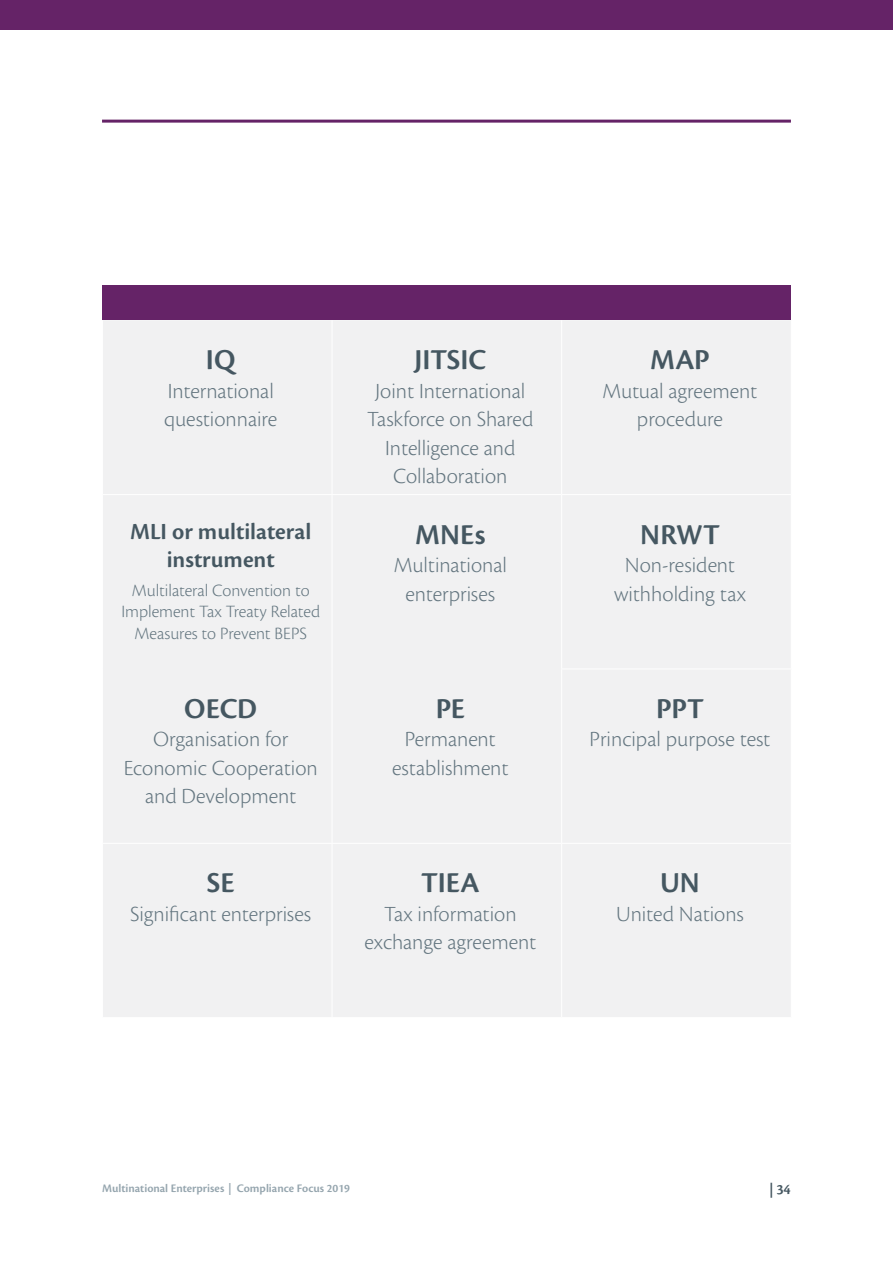
<style>
.page{position:relative;width:893px;height:1263px;background:#fff}
.page>*{position:absolute;margin:0;border:0;box-sizing:border-box;transform-origin:0 0}
.t1{font:600 30px "Cronos Pro";color:#455761}
.t2{font:600 24px/28.5px "Cronos Pro";color:#455761;text-align:center}
.t3{font:300 22.5px/28.5px "Cronos Pro";letter-spacing:-.005em;color:#647680;text-align:center}
.t4{font:300 18px/21.6px "Cronos Pro";letter-spacing:-.005em;color:#647680;text-align:center}
.t5{font:600 15px "Cronos Pro";color:#455761}
.t6{font:600 12px "Cronos Pro";color:#95a5ae}
</style>
<div class="page">
<div style="left:0;top:0;width:893px;height:29px;background:#652367"></div>
<div style="left:102px;top:286px;width:689px;height:34px;background:#652367"></div>
<div style="left:103px;top:320px;width:688px;height:697px;background:#f1f1f2"></div>
<hr style="left:332px;top:320px;width:1px;height:174px;background:#fff">
<hr style="left:332px;top:669px;width:1px;height:174px;background:#fff">
<hr style="left:561px;top:320px;width:1px;height:174px;background:#fff">
<hr style="left:561px;top:669px;width:1px;height:174px;background:#fff">
<hr style="left:332px;top:495px;width:1px;height:174px;background:#fff">
<hr style="left:561px;top:495px;width:1px;height:173px;background:#fff">
<hr style="left:332px;top:844px;width:1px;height:173px;background:#fff">
<hr style="left:561px;top:844px;width:1px;height:173px;background:#fff">
<hr style="left:102px;top:494px;width:230px;height:1px;background:#fff">
<hr style="left:102px;top:843px;width:230px;height:1px;background:#fff">
<hr style="left:332px;top:494px;width:230px;height:1px;background:#fff">
<hr style="left:562px;top:494px;width:230px;height:1px;background:#fff">
<hr style="left:332px;top:843px;width:230px;height:1px;background:#fff">
<hr style="left:561px;top:668px;width:231px;height:1px;background:#fff">
<hr style="left:562px;top:843px;width:230px;height:1px;background:#fff">
<hr style="left:102px;top:120px;width:689px;height:3px;background:#652367">
<h1 class="t1" style="left:206px;top:343px;width:31px">IQ</h1>
<p class="t3" style="left:164px;top:376px;width:115px;text-align:left">International questionnaire</p>
<p class="t2" style="left:130px;top:517px;width:183px">MLI or multilateral instrument</p>
<p class="t4" style="left:121px;top:579px;width:200px">Multilateral Convention to<br>Implement Tax Treaty Related<br>Measures to Prevent BEPS</p>
<h1 class="t1" style="left:184px;top:691px;width:74px">OECD</h1>
<p class="t3" style="left:124px;top:725px;width:196px">Organisation for<br>Economic Cooperation and Development</p>
<h1 class="t1" style="left:207px;top:866px;width:29px">SE</h1>
<p class="t3" style="left:130px;top:899px;width:183px">Significant enterprises</p>
<h1 class="t1" style="left:414px;top:343px;width:73px">JITSIC</h1>
<p class="t3" style="left:367px;top:376px;width:168px">Joint International<br>Taskforce on Shared<br>Intelligence and<br>Collaboration</p>
<h1 class="t1" style="left:415px;top:517px;width:72px">MNEs</h1>
<p class="t3" style="left:394px;top:551px;width:115px">Multinational enterprises</p>
<h1 class="t1" style="left:436px;top:691px;width:31px">PE</h1>
<p class="t3" style="left:392px;top:725px;width:118px">Permanent establishment</p>
<h1 class="t1" style="left:421px;top:866px;width:60px">TIEA</h1>
<p class="t3" style="left:364px;top:899px;width:173px">Tax information exchange agreement</p>
<h1 class="t1" style="left:650px;top:343px;width:61px">MAP</h1>
<p class="t3" style="left:603px;top:376px;width:156px">Mutual agreement procedure</p>
<h1 class="t1" style="left:640px;top:517px;width:81px">NRWT</h1>
<p class="t3" style="left:614px;top:551px;width:134px">Non-resident withholding tax</p>
<h1 class="t1" style="left:656px;top:691px;width:49px">PPT</h1>
<p class="t3" style="left:589px;top:725px;width:183px">Principal purpose test</p>
<h1 class="t1" style="left:660px;top:866px;width:41px">UN</h1>
<p class="t3" style="left:616px;top:899px;width:129px">United Nations</p>
<p class="t6" style="left:102px;top:1181px;width:250px">Multinational Enterprises | Compliance Focus 2019</p>
<p class="t5" style="left:769px;top:1180px;width:23px">| 34</p>
</div>
